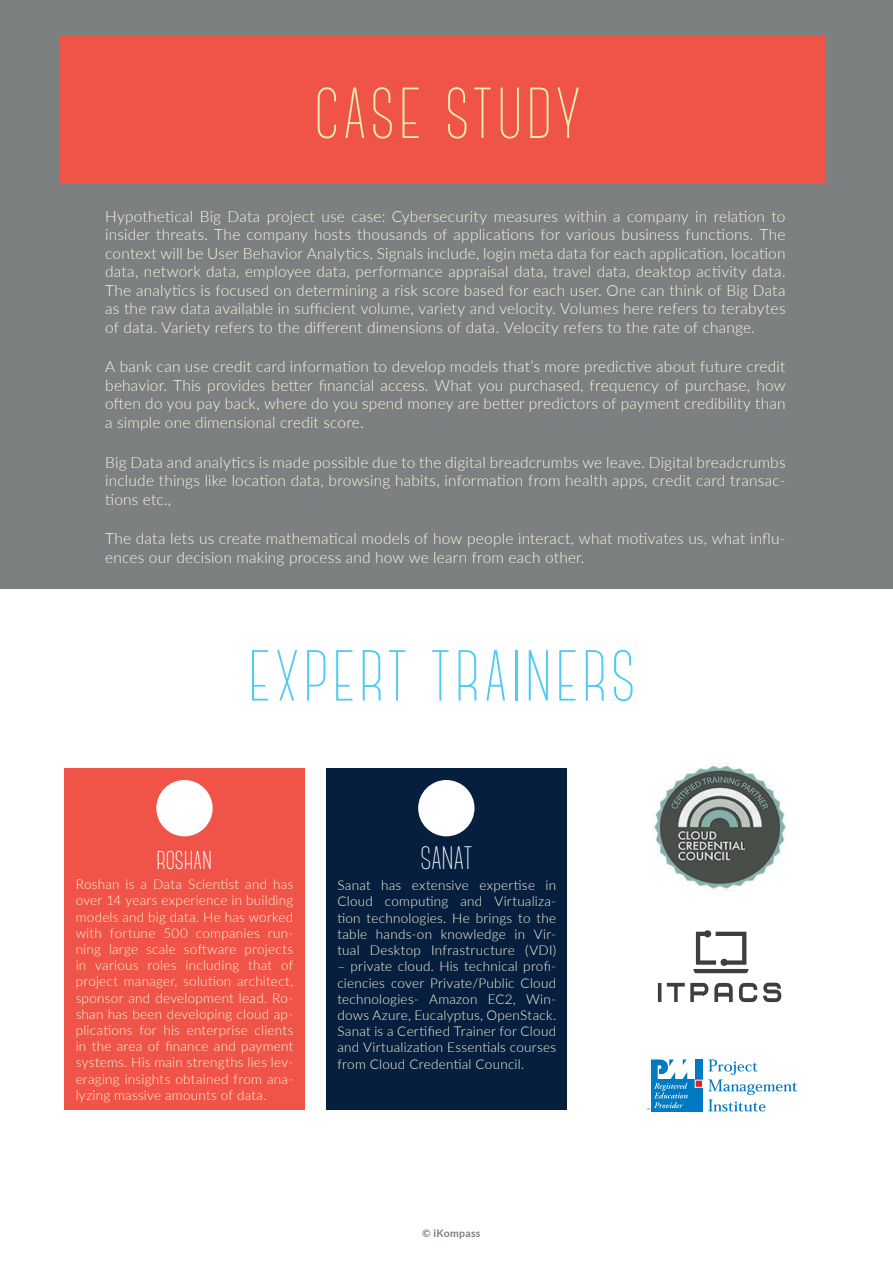
<style>
.page{position:relative;width:893px;height:1263px;background:#fff}
.page>*{position:absolute;margin:0;border:0;box-sizing:border-box;transform-origin:0 0}
.t1{font:300 72px "Canter";letter-spacing:.065em;color:#4ecaf4}
.t2{font:300 72px "Canter";letter-spacing:.06em;color:#e6edb1}
.t3{font:300 32.4px "Canter";color:#fff}
.t4{font:300 15.45px/18.6px "Lato";letter-spacing:.01em;color:#fdf7de;text-align:justify}
.t5{font:300 13.5px/16.2px "Lato";letter-spacing:.02em;color:#fdf7de;text-align:justify}
.t6{font:700 10.5px "Lato";letter-spacing:.03em;color:#7c8081}
</style>
<div class="page">
<div style="left:0;top:0;width:893px;height:589px;background:#7c8081"></div>
<div style="left:60px;top:35px;width:765px;height:149px;background:#f05348"></div>
<div style="left:64px;top:768px;width:241px;height:342px;background:#f05348"></div>
<div style="left:326px;top:768px;width:241px;height:342px;background:#071f3e"></div>
<svg style="left:694px;top:930px;width:54px;height:43px"></svg>
<svg style="left:658px;top:983px;width:3px;height:19px"></svg>
<svg style="left:667px;top:983px;width:41px;height:19px"></svg>
<svg style="left:714px;top:983px;width:19px;height:19px"></svg>
<svg style="left:739px;top:983px;width:18px;height:19px"></svg>
<svg style="left:763px;top:983px;width:18px;height:19px"></svg>
<div style="left:156px;top:780px;width:57px;height:56px;background:#fff;border-radius:50%"></div>
<div style="left:418px;top:780px;width:56px;height:56px;background:#fff;border-radius:50%"></div>
<img style="left:653px;top:763px;width:133px;height:129px">
<div style="left:651px;top:1079px;width:52px;height:32px;background:#007ac2"></div>
<svg style="left:708px;top:1059px;width:89px;height:52px"></svg>
<div style="left:695px;top:1059px;width:8px;height:21px;background:#007ac2"></div>
<div style="left:695px;top:1080px;width:8px;height:7px;background:#ee1d23"></div>
<div style="left:695px;top:1080px;width:8px;height:7px;border:1px solid #fff"></div>
<svg style="left:647px;top:1059px;width:41px;height:51px"></svg>
<h1 class="t2" style="left:314px;top:79px;width:267px">CASE STUDY</h1>
<p class="t4" style="left:105px;top:206px;width:682px">Hypothetical Big Data project use case: Cybersecurity measures within a company in relation to insider threats. The company hosts thousands of applications for various business functions. The context will be User Behavior Analytics. Signals include, login meta data for each application, location data, network data, employee data, performance appraisal data, travel data, deaktop activity data.<br>The analytics is focused on determining a risk score based for each user. One can think of Big Data as the raw data available in sufficient volume, variety and velocity. Volumes here refers to terabytes of data. Variety refers to the different dimensions of data. Velocity refers to the rate of change.</p>
<p class="t4" style="left:105px;top:357px;width:682px">A bank can use credit card information to develop models that’s more predictive about future credit behavior. This provides better financial access. What you purchased, frequency of purchase, how often do you pay back, where do you spend money are better predictors of payment credibility than a simple one dimensional credit score.</p>
<p class="t4" style="left:105px;top:452px;width:682px">Big Data and analytics is made possible due to the digital breadcrumbs we leave. Digital breadcrumbs include things like location data, browsing habits, information from health apps, credit card transac&shy;tions etc.,</p>
<p class="t4" style="left:105px;top:529px;width:682px">The data lets us create mathematical models of how people interact, what motivates us, what influ&shy;ences our decision making process and how we learn from each other.</p>
<h1 class="t1" style="left:248px;top:642px;width:389px">EXPERT TRAINERS</h1>
<h2 class="t3" style="left:157px;top:843px;width:57px">roshan</h2>
<h2 class="t3" style="left:421px;top:843px;width:53px">SANAT</h2>
<p class="t5" style="left:76px;top:876px;width:219px">Roshan is a Data Scientist and has over 14 years experience in building models and big data. He has worked with fortune 500 companies run&shy;ning large scale software projects in various roles including that of project manager, solution architect, sponsor and development lead. Ro&shy;shan has been developing cloud ap&shy;plications for his enterprise clients in the area of finance and payment systems. His main strengths lies lev&shy;eraging insights obtained from ana&shy;lyzing massive amounts of data.</p>
<p class="t5" style="left:337px;top:877px;width:220px">Sanat has extensive expertise in Cloud computing and Virtualiza&shy;tion technologies. He brings to the table hands-on knowledge in Vir&shy;tual Desktop Infrastructure (VDI)</p>
<p class="t5" style="left:337px;top:958px;width:220px">– private cloud. His technical profi&shy;ciencies cover Private/Public Cloud technologies- Amazon EC2, Win&shy;dows Azure, Eucalyptus, OpenStack.<br>Sanat is a Certified Trainer for Cloud and Virtualization Essentials courses from Cloud Credential Council.</p>
<p class="t6" style="left:422px;top:1225px;width:60px">© iKompass</p>
</div>
